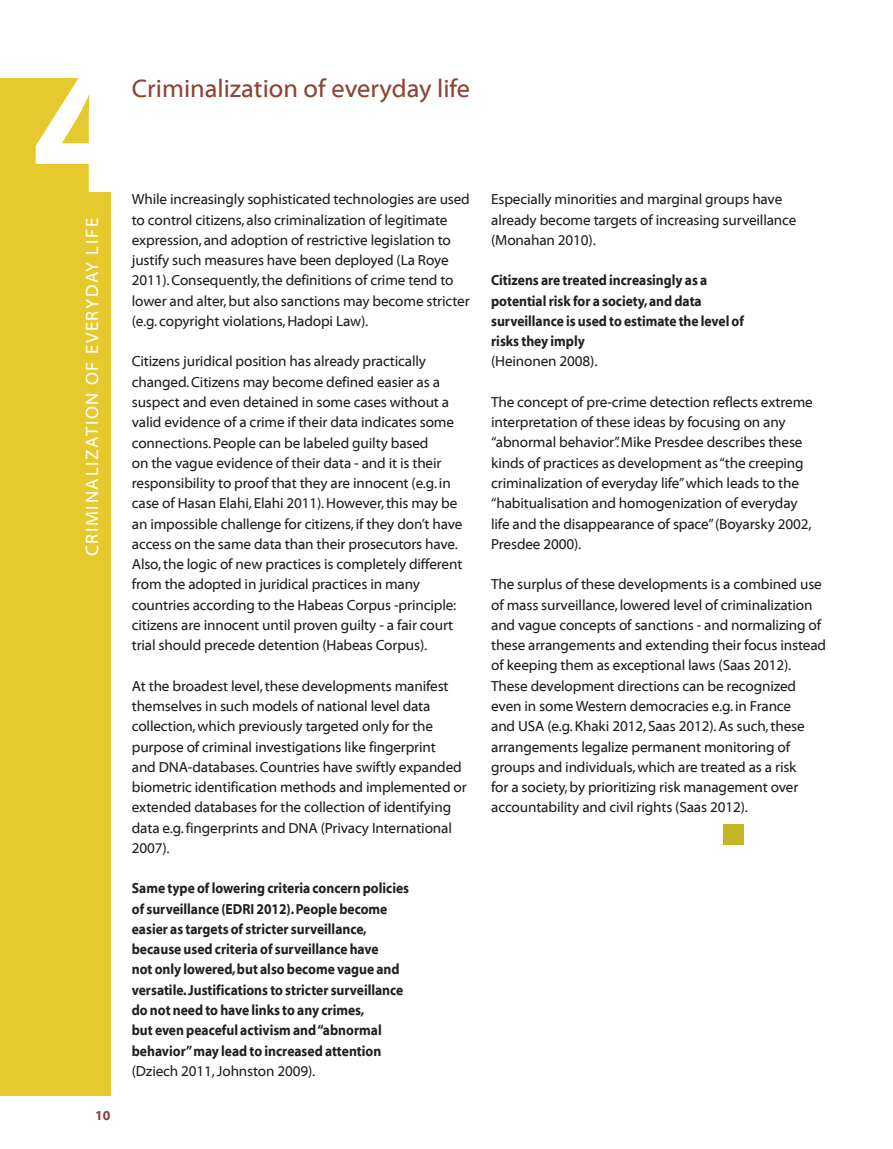
<style>
.page{position:relative;width:893px;height:1149px;background:#fff}
.page>*{position:absolute;margin:0;border:0;box-sizing:border-box;transform-origin:0 0}
.t1{font:180px "Myriad Bd Web";color:#fff}
.t2{font:25.5px "Myriad Web";color:#8d4536}
.t3{font:18px "Myriad Web";color:#fff}
.t4{font:14.7px/20.2px "Myriad Web";letter-spacing:-.01em;color:#231f20}
.t5{font:14.7px/20.2px "Myriad Bd Web";color:#231f20;scale:.9 1}
.t6{font:13.5px "Myriad Bd Web";color:#8d4536}
</style>
<div class="page">
<div style="left:0;top:79px;width:111px;height:1016px;background:#e5c92d"></div>
<div style="left:724px;top:824px;width:20px;height:20px;background:#c5b627"></div>
<h1 class="t1" style="left:31px;top:33px;width:104px">4</h1>
<h2 class="t2" style="left:132px;top:75px;width:340px">Criminalization of everyday life</h2>
<p class="t3" style="left:82px;top:556px;width:337px;rotate:-90deg">Criminalization of everyday life</p>
<p class="t4" style="left:132px;top:189px;width:340px">While increasingly sophisticated technologies are used to control citizens, also criminalization of legitimate expression, and adoption of restrictive legislation to justify such measures have been deployed (La Roye 2011). Consequently, the definitions of crime tend to lower and alter, but also sanctions may become stricter (e.g. copyright violations, Hadopi Law).</p>
<p class="t4" style="left:132px;top:351px;width:332px">Citizens juridical position has already practically changed. Citizens may become defined easier as a suspect and even detained in some cases without a valid evidence of a crime if their data indicates some connections. People can be labeled guilty based<br>on the vague evidence of their data - and it is their responsibility to proof that they are innocent (e.g. in case of Hasan Elahi, Elahi 2011). However, this may be an impossible challenge for citizens, if they don’t have access on the same data than their prosecutors have.<br>Also, the logic of new practices is completely different from the adopted in juridical practices in many countries according to the Habeas Corpus -principle: citizens are innocent until proven guilty - a fair court trial should precede detention (Habeas Corpus).</p>
<p class="t4" style="left:132px;top:676px;width:336px">At the broadest level, these developments manifest themselves in such models of national level data collection, which previously targeted only for the purpose of criminal investigations like fingerprint<br>and DNA-databases. Countries have swiftly expanded biometric identification methods and implemented or extended databases for the collection of identifying data e.g. fingerprints and DNA (Privacy International 2007).</p>
<p class="t5" style="left:132px;top:878px;width:310px">Same type of lowering criteria concern policies of surveillance (EDRI 2012). People become easier as targets of stricter surveillance, because used criteria of surveillance have<br>not only lowered, but also become vague and versatile. Justifications to stricter surveillance do not need to have links to any crimes,<br>but even peaceful activism and “abnormal behavior” may lead to increased attention</p>
<p class="t4" style="left:132px;top:1060px;width:185px">(Dziech 2011, Johnston 2009).</p>
<p class="t6" style="left:95px;top:1107px;width:17px">10</p>
<p class="t4" style="left:491px;top:189px;width:307px">Especially minorities and marginal groups have already become targets of increasing surveillance (Monahan 2010).</p>
<p class="t5" style="left:491px;top:270px;width:282px">Citizens are treated increasingly as a potential risk for a society, and data surveillance is used to estimate the level of risks they imply</p>
<p class="t4" style="left:491px;top:351px;width:108px">(Heinonen 2008).</p>
<p class="t4" style="left:491px;top:392px;width:323px">The concept of pre-crime detection reflects extreme interpretation of these ideas by focusing on any “abnormal behavior”. Mike Presdee describes these kinds of practices as development as “the creeping criminalization of everyday life” which leads to the “habitualisation and homogenization of everyday life and the disappearance of space” (Boyarsky 2002, Presdee 2000).</p>
<p class="t4" style="left:491px;top:574px;width:336px">The surplus of these developments is a combined use of mass surveillance, lowered level of criminalization and vague concepts of sanctions - and normalizing of these arrangements and extending their focus instead of keeping them as exceptional laws (Saas 2012).<br>These development directions can be recognized even in some Western democracies e.g. in France<br>and USA (e.g. Khaki 2012, Saas 2012). As such, these arrangements legalize permanent monitoring of groups and individuals, which are treated as a risk<br>for a society, by prioritizing risk management over accountability and civil rights (Saas 2012).</p>
</div>
